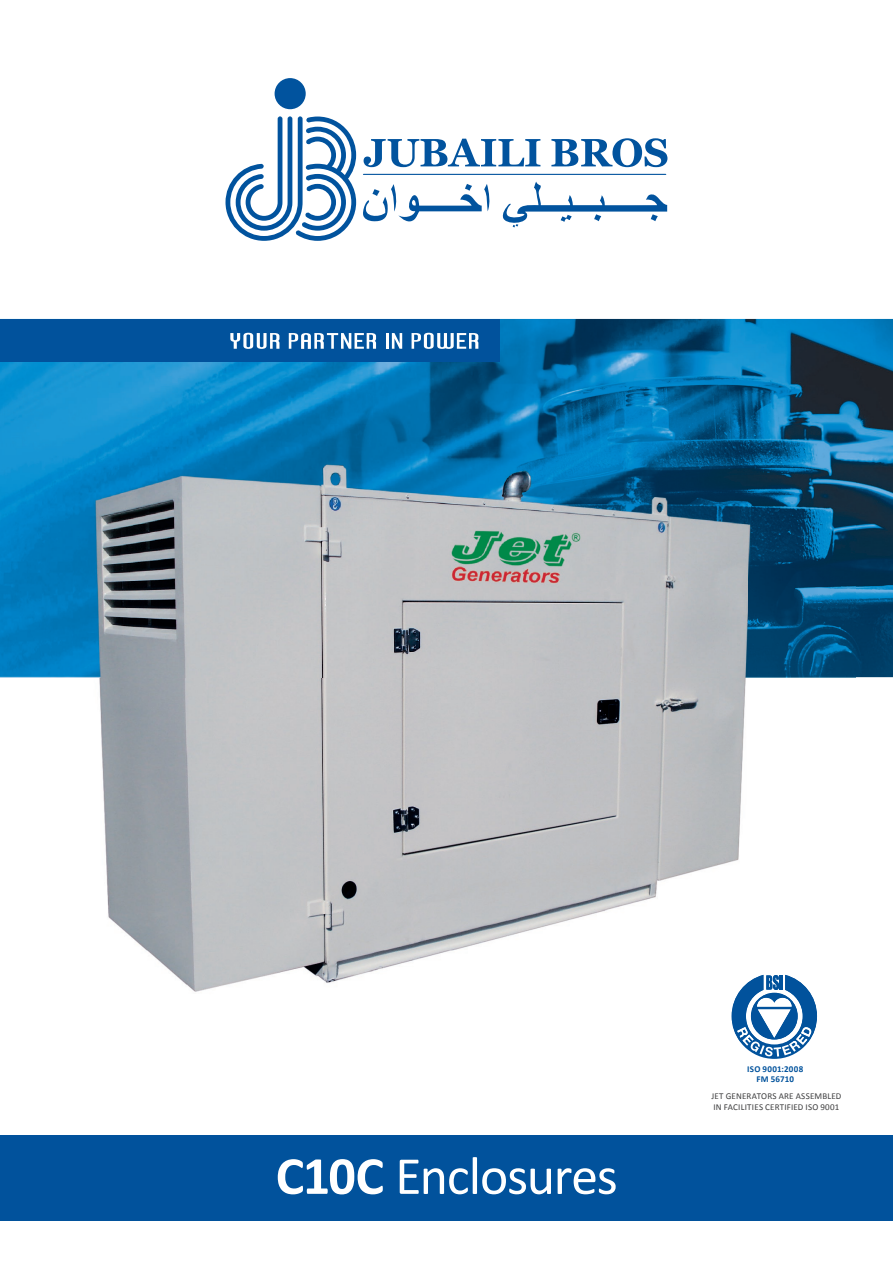
<style>
.page{position:relative;width:893px;height:1263px;background:#fff}
.page>*{position:absolute;margin:0;border:0;box-sizing:border-box;transform-origin:0 0}
.t1{font:54px "Calibri";letter-spacing:-.025em;color:#fff}
.t2{font:9px/10.8px "Calibri";letter-spacing:.02em;color:#3e3e3f}
.t3{font:700 9px/10.8px "Calibri";letter-spacing:.02em;color:#01529c;text-align:center}
.s1{font-weight:700}
</style>
<div class="page">
<img style="left:0;top:319px;width:893px;height:358px">
<div style="left:0;top:319px;width:500px;height:42px;background:#01529c"></div>
<svg style="left:230px;top:333px;width:49px;height:16px"></svg>
<svg style="left:289px;top:333px;width:87px;height:16px"></svg>
<svg style="left:386px;top:333px;width:16px;height:16px"></svg>
<svg style="left:412px;top:333px;width:66px;height:16px"></svg>
<svg style="left:364px;top:139px;width:176px;height:28px"></svg>
<svg style="left:551px;top:138px;width:116px;height:29px"></svg>
<hr style="left:363px;top:174px;width:303px;height:1px;background:#01539e">
<div style="left:275px;top:78px;width:31px;height:31px;background:#01539e;border-radius:50%"></div>
<svg style="left:225px;top:116px;width:131px;height:125px"></svg>
<svg style="left:502px;top:182px;width:165px;height:45px"></svg>
<svg style="left:363px;top:184px;width:127px;height:38px"></svg>
<div style="left:0;top:1135px;width:893px;height:85px;background:#01529c"></div>
<img style="left:0;top:393px;width:855px;height:628px">
<svg style="left:732px;top:975px;width:85px;height:84px"></svg>
<img style="left:757px;top:998px;width:35px;height:9px">
<img style="left:758px;top:1009px;width:33px;height:29px">
<h1 class="t1" style="left:276px;top:1142px;width:344px"><span class="s1">C10C</span> Enclosures</h1>
<p class="t3" style="left:747px;top:1063px;width:58px">ISO 9001:2008<br>FM 56710</p>
<p class="t2" style="left:711px;top:1091px;width:131px">JET GENERATORS ARE ASSEMBLED<br>IN FACILITIES CERTIFIED ISO 9001</p>
</div>
